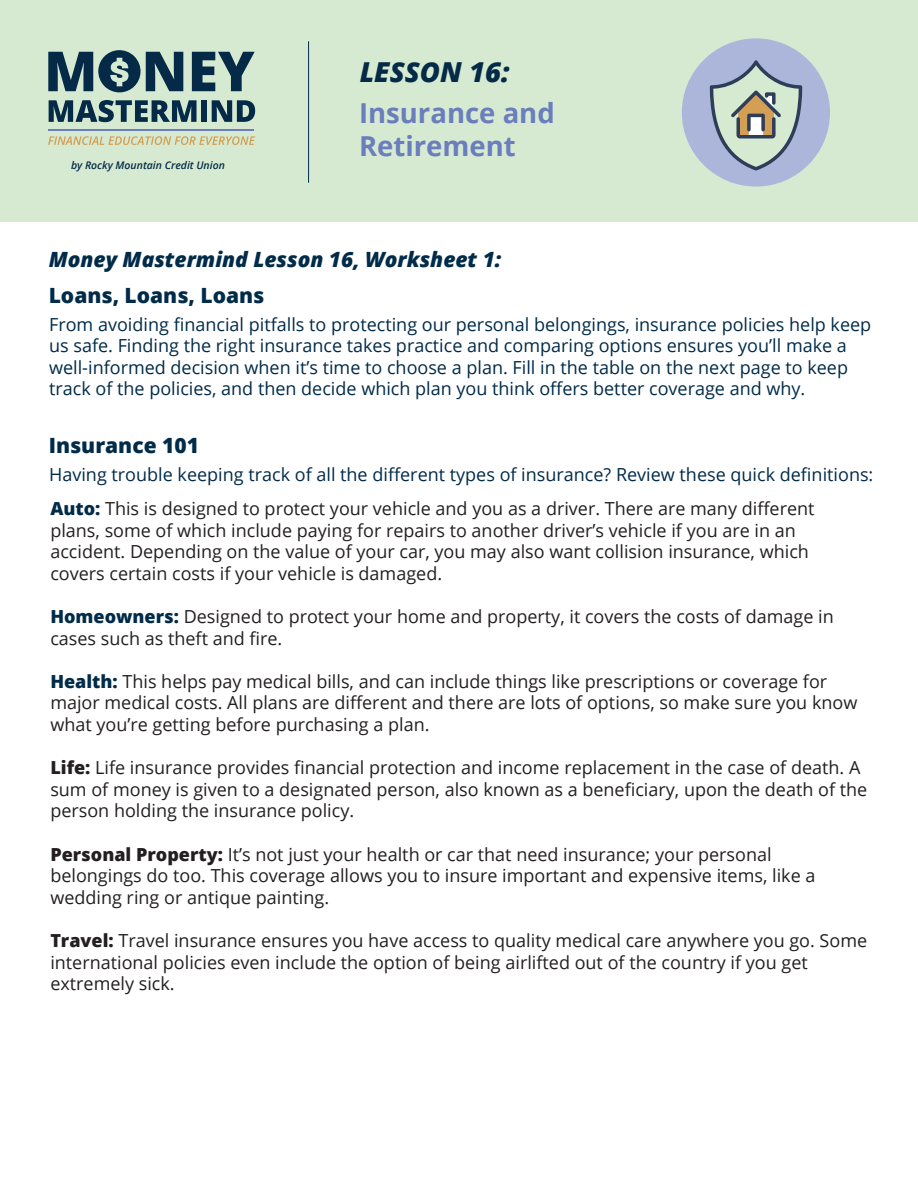
<style>
.page{position:relative;width:918px;height:1188px;background:#fff}
.page>*{position:absolute;margin:0;border:0;box-sizing:border-box;transform-origin:0 0}
.t1{font:700 27.45px/33px "Open Sans";color:#6a7dbd}
.t2{font:italic 800 27.45px "Open Sans";color:#042a47}
.t3{font:italic 800 21px "Open Sans";color:#002b49}
.t4{font:800 21px "Open Sans";color:#002b49}
.t5{font:18px/21.6px "Open Sans";color:#231f20}
.t6{font:18px/21.6px "Open Sans";color:#002b49}
.t7{font:italic 600 10.5px "Open Sans";color:#042a47}
.s1{font-weight:800;color:#002b49}
.s2{font-weight:800}
</style>
<div class="page">
<div style="left:0;top:1px;width:918px;height:221px;background:#d6ead1"></div>
<svg style="left:48px;top:136px;width:207px;height:9px"></svg>
<svg style="left:192px;top:52px;width:63px;height:39px"></svg>
<svg style="left:49px;top:100px;width:148px;height:22px"></svg>
<div style="left:201px;top:100px;width:6px;height:22px;background:#042a47"></div>
<svg style="left:212px;top:100px;width:43px;height:22px"></svg>
<svg style="left:48px;top:50px;width:135px;height:42px"></svg>
<hr style="left:49px;top:129px;width:205px;height:1px;background:#6a7dbd">
<hr style="left:308px;top:41px;width:1px;height:142px;background:#042a47">
<div style="left:682px;top:38px;width:148px;height:149px;background:#acb6db;border-radius:50%"></div>
<svg style="left:710px;top:60px;width:92px;height:110px"></svg>
<p class="t7" style="left:71px;top:157px;width:155px">by Rocky Mountain Credit Union</p>
<h1 class="t2" style="left:360px;top:51px;width:151px">LESSON 16:</h1>
<h1 class="t1" style="left:359px;top:96px;width:197px">Insurance and<br>Retirement</h1>
<p class="t3" style="left:49px;top:243px;width:454px">Money Mastermind Lesson 16, Worksheet 1:</p>
<p class="t4" style="left:49px;top:279px;width:217px">Loans, Loans, Loans</p>
<p class="t6" style="left:49px;top:313px;width:824px">From avoiding financial pitfalls to protecting our personal belongings, insurance policies help keep us safe. Finding the right insurance takes practice and comparing options ensures you’ll make a well-informed decision when it’s time to choose a plan. Fill in the table on the next page to keep track of the policies, and then decide which plan you think offers better coverage and why.</p>
<p class="t4" style="left:49px;top:430px;width:152px">Insurance 101</p>
<p class="t6" style="left:49px;top:463px;width:826px">Having trouble keeping track of all the different types of insurance? Review these quick definitions:</p>
<p class="t5" style="left:50px;top:497px;width:766px"><span class="s1">Auto:</span> This is designed to protect your vehicle and you as a driver. There are many different plans, some of which include paying for repairs to another driver’s vehicle if you are in an accident. Depending on the value of your car, you may also want collision insurance, which covers certain costs if your vehicle is damaged.</p>
<p class="t5" style="left:50px;top:605px;width:785px"><span class="s1">Homeowners:</span> Designed to protect your home and property, it covers the costs of damage in cases such as theft and fire.</p>
<p class="t5" style="left:50px;top:670px;width:809px"><span class="s1">Health:</span> This helps pay medical bills, and can include things like prescriptions or coverage for major medical costs. All plans are different and there are lots of options, so make sure you know what you’re getting before purchasing a plan.</p>
<p class="t5" style="left:50px;top:756px;width:818px"><span class="s2">Life:</span> Life insurance provides financial protection and income replacement in the case of death. A sum of money is given to a designated person, also known as a beneficiary, upon the death of the person holding the insurance policy.</p>
<p class="t5" style="left:50px;top:843px;width:767px"><span class="s2">Personal Property:</span> It’s not just your health or car that need insurance; your personal belongings do too. This coverage allows you to insure important and expensive items, like a wedding ring or antique painting.</p>
<p class="t5" style="left:50px;top:929px;width:818px"><span class="s2">Travel:</span> Travel insurance ensures you have access to quality medical care anywhere you go. Some international policies even include the option of being airlifted out of the country if you get extremely sick.</p>
</div>
